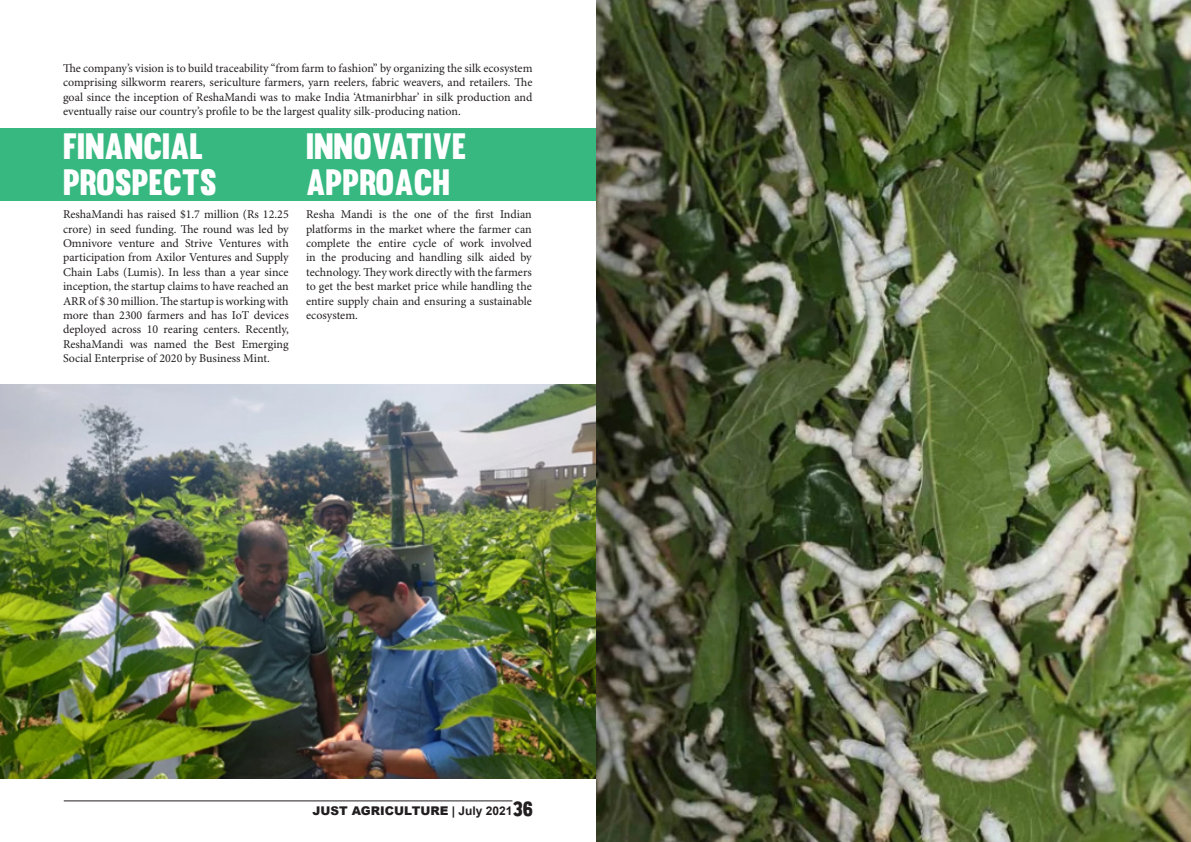
<style>
.page{position:relative;width:1191px;height:842px;background:#fff}
.page>*{position:absolute;margin:0;border:0;box-sizing:border-box;transform-origin:0 0}
.t1{font:36px/36px "Muro";color:#fff}
.t2{font:20px "Muro";color:#231f20}
.t3{font:12px/14.4px "Minion Pro";letter-spacing:-.005em;color:#231f20;text-align:justify}
.t4{font:900 12px "Arial";color:#231f20}
.s1{font-weight:700}
</style>
<div class="page">
<hr style="left:64px;top:800px;width:448px;height:1px;background:#231f20">
<div style="left:0;top:128px;width:595px;height:72px;background:#36b880"></div>
<img style="left:0;top:385px;width:596px;height:394px">
<img style="left:596px;top:0;width:595px;height:842px">
<p class="t3" style="left:63px;top:61px;width:471px">The company’s vision is to build traceability “from farm to fashion” by organizing the silk ecosystem comprising silkworm rearers, sericulture farmers, yarn reelers, fabric weavers, and retailers. The goal since the inception of ReshaMandi was to make India ‘Atmanirbhar’ in silk production and eventually raise our country’s profile to be the largest quality silk-producing nation.</p>
<p class="t1" style="left:63px;top:128px;width:155px">FINANCIAL<br>PROSPECTS</p>
<p class="t1" style="left:306px;top:128px;width:162px">INNOVATIVE<br>APPROACH</p>
<p class="t3" style="left:63px;top:208px;width:227px">ReshaMandi has raised $1.7 million (Rs 12.25 crore) in seed funding. The round was led by Omnivore venture and Strive Ventures with participation from Axilor Ventures and Supply Chain Labs (Lumis). In less than a year since inception, the startup claims to have reached an ARR of $ 30 million. The startup is working with more than 2300 farmers and has IoT devices deployed across 10 rearing centers. Recently, ReshaMandi was named the Best Emerging Social Enterprise of 2020 by Business Mint.</p>
<p class="t3" style="left:306px;top:208px;width:227px">Resha Mandi is the one of the first Indian platforms in the market where the farmer can complete the entire cycle of work involved in the producing and handling silk aided by technology. They work directly with the farmers to get the best market price while handling the entire supply chain and ensuring a sustainable ecosystem.</p>
<p class="t4" style="left:312px;top:802px;width:201px">JUST AGRICULTURE <span class="s1">| July 2021</span></p>
<h2 class="t2" style="left:513px;top:796px;width:21px">36</h2>
</div>
